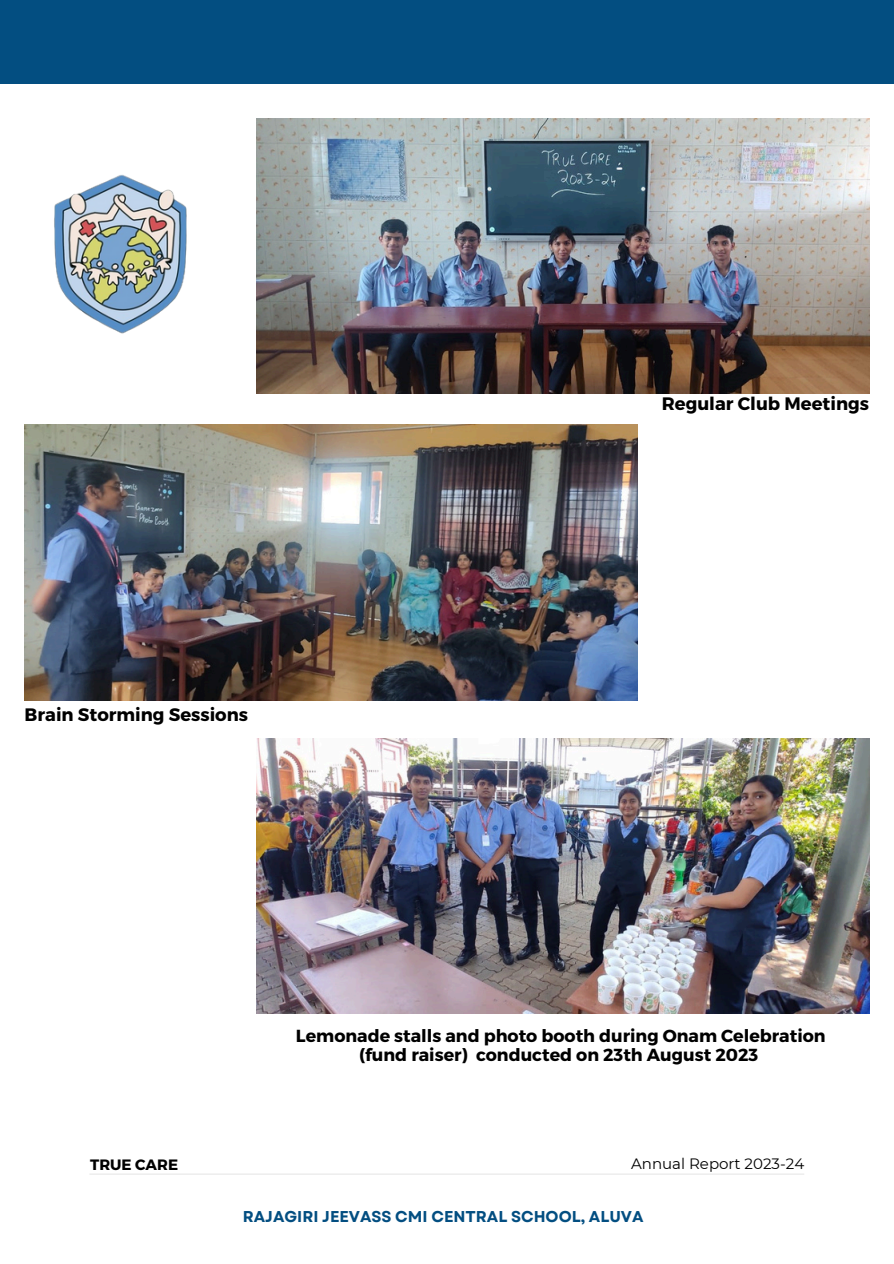
<style>
.page{position:relative;width:894px;height:1264px;background:#fff}
.page>*{position:absolute;margin:0;border:0;box-sizing:border-box;transform-origin:0 0}
.t1{font:700 18px "Montserrat";color:#000}
.t2{font:700 17.4px/18.6px "Montserrat";color:#000;text-align:center}
.t3{font:700 15.6px "Garet";color:#034e81}
.t4{font:15px "Montserrat";color:#000}
.t5{font:700 15px "Montserrat";color:#000}
</style>
<div class="page">
<hr style="left:89px;top:1173px;width:715px;height:1px;background:#000">
<img style="left:54px;top:174px;width:133px;height:160px">
<div style="left:0;top:0;width:893px;height:84px;background:#034e81"></div>
<img style="left:256px;top:118px;width:612px;height:276px">
<img style="left:25px;top:425px;width:612px;height:275px">
<img style="left:256px;top:738px;width:612px;height:275px">
<p class="t1" style="left:25px;top:703px;width:225px">Brain Storming Sessions</p>
<h2 class="t1" style="left:661px;top:392px;width:209px">Regular Club Meetings</h2>
<h2 class="t2" style="left:296px;top:1025px;width:531px">Lemonade stalls and photo booth during Onam Celebration (fund raiser) conducted on 23th August 2023</h2>
<p class="t5" style="left:90px;top:1155px;width:89px">TRUE CARE</p>
<h1 class="t4" style="left:631px;top:1154px;width:175px">Annual Report 2023-24</h1>
<h1 class="t3" style="left:243px;top:1204px;width:402px">RAJAGIRI JEEVASS CMI CENTRAL SCHOOL, ALUVA</h1>
</div>
